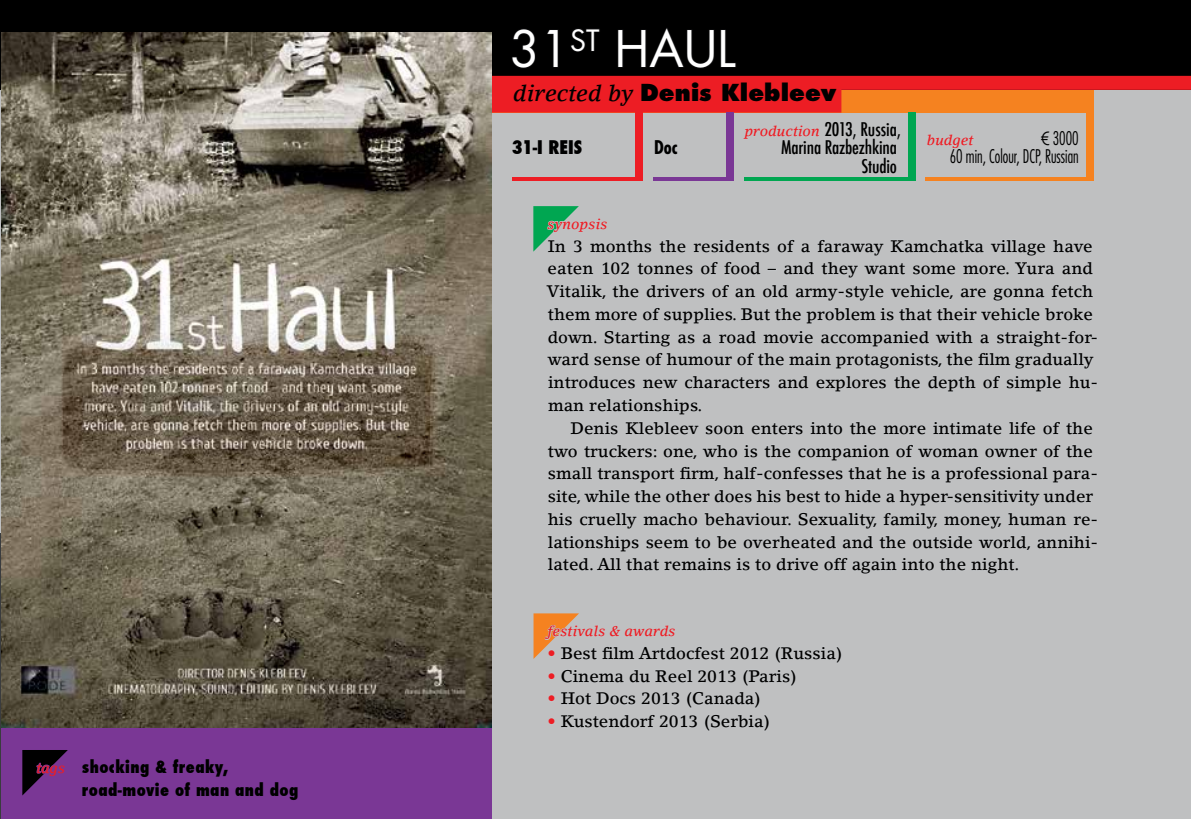
<style>
.page{position:relative;width:1191px;height:819px;background:#bfc0c1}
.page>*{position:absolute;margin:0;border:0;box-sizing:border-box;transform-origin:0 0}
.t1{font:49px "Futura";color:#fff}
.t2{font:800 22.75px "Futura";color:#000}
.t3{font:500 condensed 18.38px/18.2px "Futura";letter-spacing:-.01em;color:#000;text-align:right}
.t4{font:300 condensed 18.38px/18.2px "Futura";color:#000;text-align:right;scale:.85 1}
.t5{font:800 condensed 18.38px "Futura";color:#000}
.t6{font:700 condensed 18.38px "Futura";color:#000}
.t7{font:500 16.62px/22.8px "Lino Letter LT";color:#000}
.t8{font:800 condensed 16.62px/22.8px "Futura";letter-spacing:.025em;color:#000}
.t9{font:italic 500 14.35px "Lino Letter LT";color:#ed1d24}
.s1{font-family:"Lino Letter LT";font-weight:500;font-style:italic;font-stretch:normal;font-size:14.35px;color:#ed1d24}
.s2{font-family:"Lino Letter LT";font-weight:500;font-style:italic}
.s3{font-family:"Lino Letter LT";font-style:italic;font-stretch:normal;font-size:14.35px;color:#ed1d24}
.s4{font-family:"Century Gothic";font-weight:400;font-stretch:normal}
.s5{color:#ed1d24}
</style>
<div class="page">
<div style="left:0;top:0;width:1191px;height:90px;background:#000"></div>
<hr style="left:0;top:533px;width:1px;height:286px;background:#3a3c3e">
<div style="left:1px;top:727px;width:490px;height:92px;background:#7a3795"></div>
<div style="left:491px;top:90px;width:602px;height:23px;background:#f58220"></div>
<div style="left:456px;top:76px;width:735px;height:14px;background:#ed1d24"></div>
<div style="left:456px;top:88px;width:385px;height:25px;background:#ed1d24"></div>
<svg style="left:512px;top:29px;width:23px;height:39px"></svg>
<svg style="left:547px;top:30px;width:11px;height:38px"></svg>
<svg style="left:571px;top:28px;width:29px;height:24px"></svg>
<svg style="left:618px;top:28px;width:118px;height:40px"></svg>
<svg style="left:533px;top:206px;width:46px;height:46px"></svg>
<div style="left:635px;top:113px;width:7px;height:68px;background:#ed1d24"></div>
<div style="left:726px;top:113px;width:7px;height:68px;background:#7a3795"></div>
<div style="left:908px;top:113px;width:7px;height:68px;background:#00a651"></div>
<div style="left:1086px;top:113px;width:7px;height:68px;background:#f58220"></div>
<hr style="left:513px;top:177px;width:126px;height:4px;background:#ed1d24">
<hr style="left:653px;top:177px;width:77px;height:4px;background:#7a3795">
<hr style="left:744px;top:177px;width:168px;height:4px;background:#00a651">
<hr style="left:925px;top:177px;width:168px;height:4px;background:#f58220">
<img style="left:1px;top:33px;width:490px;height:694px">
<svg style="left:533px;top:613px;width:46px;height:46px"></svg>
<svg style="left:22px;top:750px;width:46px;height:46px"></svg>
<p class="t8" style="left:82px;top:755px;width:218px;text-indent:-46px"><span class="s1">tags</span> shocking &amp; freaky, road-movie of man and dog</p>
<h1 class="t1" style="left:510px;top:18px;width:228px">31<sup>ST</sup> HAUL</h1>
<h2 class="t2" style="left:513px;top:78px;width:324px"><span class="s2">directed by</span> Denis Klebleev</h2>
<p class="t5" style="left:512px;top:135px;width:72px">31-I REIS</p>
<p class="t6" style="left:654px;top:136px;width:25px">Doc</p>
<p class="t3" style="left:744px;top:120px;width:158px"><span class="s3">production</span> 2013, Russia,<br>Marina Razbezhkina<br>Studio</p>
<p class="t4" style="left:949px;top:129px;width:153px"><span class="s4">€</span> 3000<br>60 min, Colour, DCP, Russian</p>
<p class="t9" style="left:927px;top:131px;width:48px">budget</p>
<p class="t9" style="left:547px;top:215px;width:62px">synopsis</p>
<p class="t7" style="left:546px;top:234px;width:553px">In 3 months the residents of a faraway Kamchatka village have eaten 102 tonnes of food – and they want some more. Yura and Vitalik, the drivers of an old army-style vehicle, are gonna fetch them more of supplies. But the problem is that their vehicle broke down. Starting as a road movie accompanied with a straight-for&shy;ward sense of humour of the main protagonists, the film gradually introduces new characters and explores the depth of simple hu&shy;man relationships.</p>
<p class="t7" style="left:548px;top:416px;width:552px;text-indent:23px">Denis Klebleev soon enters into the more intimate life of the two truckers: one, who is the companion of woman owner of the small transport firm, half-confesses that he is a professional para&shy;site, while the other does his best to hide a hyper-sensitivity under his cruelly macho behaviour. Sexuality, family, money, human re&shy;lationships seem to be overheated and the outside world, annihi&shy;lated. All that remains is to drive off again into the night.</p>
<p class="t9" style="left:547px;top:622px;width:130px">festivals &amp; awards</p>
<p class="t7" style="left:547px;top:641px;width:297px"><span class="s5">•</span> Best film Artdocfest 2012 (Russia)</p>
<p class="t7" style="left:547px;top:664px;width:251px"><span class="s5">•</span> Cinema du Reel 2013 (Paris)</p>
<p class="t7" style="left:547px;top:687px;width:215px"><span class="s5">•</span> Hot Docs 2013 (Canada)</p>
<p class="t7" style="left:547px;top:710px;width:224px"><span class="s5">•</span> Kustendorf 2013 (Serbia)</p>
</div>
